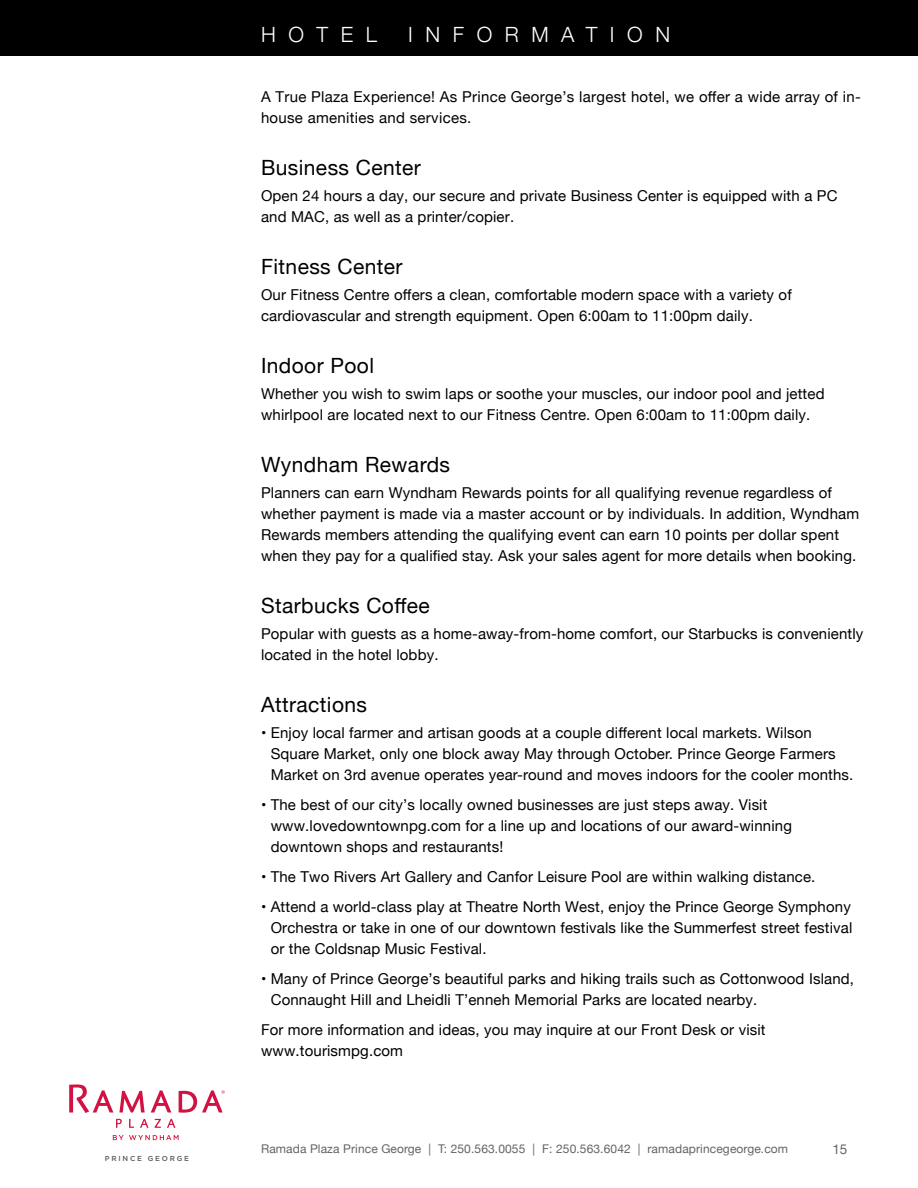
<style>
.page{position:relative;width:918px;height:1188px;background:#fff}
.page>*{position:absolute;margin:0;border:0;box-sizing:border-box;transform-origin:0 0}
.t1{font:21px "Helvetica Neue";letter-spacing:.02em;color:#000}
.t2{font:300 21px "Helvetica Neue";letter-spacing:.6em;color:#fff}
.t3{font:15px/21px "Helvetica Neue";letter-spacing:.01em;color:#000}
.t4{font:13.5px "Helvetica Neue";color:#636466}
.t5{font:12px "Helvetica Neue";letter-spacing:.01em;color:#636466}
.t6{font:500 7.2px "Gotham";letter-spacing:.25em;color:#58595b}
</style>
<div class="page">
<div style="left:0;top:0;width:918px;height:56px;background:#000"></div>
<svg style="left:69px;top:1084px;width:156px;height:56px"></svg>
<p class="t6" style="left:105px;top:1154px;width:86px">PRINCE GEORGE</p>
<h1 class="t2" style="left:261px;top:17px;width:118px">HOTEL</h1>
<h1 class="t2" style="left:408px;top:17px;width:264px">INFORMATION</h1>
<p class="t3" style="left:261px;top:87px;width:601px">A True Plaza Experience! As Prince George’s largest hotel, we offer a wide array of in&shy;house amenities and services.</p>
<h1 class="t1" style="left:261px;top:152px;width:161px">Business Center</h1>
<p class="t3" style="left:261px;top:186px;width:578px">Open 24 hours a day, our secure and private Business Center is equipped with a PC and MAC, as well as a printer/copier.</p>
<h1 class="t1" style="left:261px;top:251px;width:143px">Fitness Center</h1>
<p class="t3" style="left:261px;top:285px;width:532px">Our Fitness Centre offers a clean, comfortable modern space with a variety of cardiovascular and strength equipment. Open 6:00am to 11:00pm daily.</p>
<h1 class="t1" style="left:261px;top:350px;width:115px">Indoor Pool</h1>
<p class="t3" style="left:261px;top:384px;width:565px">Whether you wish to swim laps or soothe your muscles, our indoor pool and jetted whirlpool are located next to our Fitness Centre. Open 6:00am to 11:00pm daily.</p>
<h1 class="t1" style="left:261px;top:449px;width:191px">Wyndham Rewards</h1>
<p class="t3" style="left:261px;top:483px;width:600px">Planners can earn Wyndham Rewards points for all qualifying revenue regardless of whether payment is made via a master account or by individuals. In addition, Wyndham Rewards members attending the qualifying event can earn 10 points per dollar spent when they pay for a qualified stay. Ask your sales agent for more details when booking.</p>
<h1 class="t1" style="left:261px;top:590px;width:170px">Starbucks Coffee</h1>
<p class="t3" style="left:261px;top:624px;width:604px">Popular with guests as a home-away-from-home comfort, our Starbucks is conveniently located in the hotel lobby.</p>
<h1 class="t1" style="left:261px;top:689px;width:108px">Attractions</h1>
<p class="t3" style="left:271px;top:723px;width:584px;text-indent:-10px">• Enjoy local farmer and artisan goods at a couple different local markets. Wilson<br>Square Market, only one block away May through October. Prince George Farmers<br>Market on 3rd avenue operates year-round and moves indoors for the cooler months.</p>
<p class="t3" style="left:271px;top:795px;width:523px;text-indent:-10px">• The best of our city’s locally owned businesses are just steps away. Visit www.lovedowntownpg.com for a line up and locations of our award-winning downtown shops and restaurants!</p>
<p class="t3" style="left:261px;top:867px;width:556px">• The Two Rivers Art Gallery and Canfor Leisure Pool are within walking distance.</p>
<p class="t3" style="left:271px;top:897px;width:583px;text-align:justify;text-indent:-10px">• Attend a world-class play at Theatre North West, enjoy the Prince George Symphony Orchestra or take in one of our downtown festivals like the Summerfest street festival or the Coldsnap Music Festival.</p>
<p class="t3" style="left:271px;top:969px;width:585px;text-indent:-10px">• Many of Prince George’s beautiful parks and hiking trails such as Cottonwood Island,<br>Connaught Hill and Lheidli T’enneh Memorial Parks are located nearby.</p>
<p class="t3" style="left:261px;top:1020px;width:506px">For more information and ideas, you may inquire at our Front Desk or visit www.tourismpg.com</p>
<p class="t5" style="left:261px;top:1140px;width:529px">Ramada Plaza Prince George | T: 250.563.0055 | F: 250.563.6042 | ramadaprincegeorge.com</p>
<p class="t4" style="left:832px;top:1140px;width:17px">15</p>
</div>
